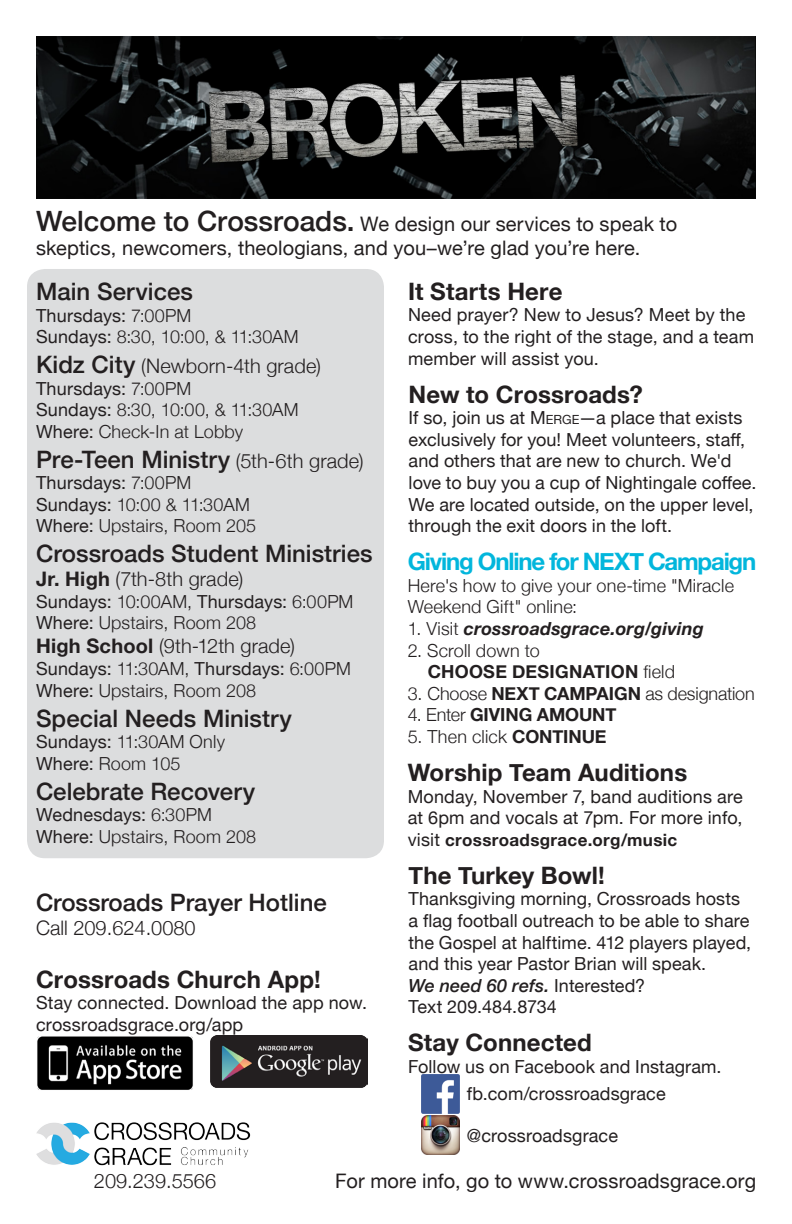
<style>
.page{position:relative;width:792px;height:1224px;background:#fff}
.page>*{position:absolute;margin:0;border:0;box-sizing:border-box;transform-origin:0 0}
.t1{font:500 24px "Helvetica Neue";color:#231f20}
.t2{font:700 24px "Helvetica Neue";letter-spacing:.005em;color:#231f20}
.t3{font:700 24px "Helvetica Neue";letter-spacing:-.05em;color:#02b6dc}
.t4{font:20px/24px "Helvetica Neue";letter-spacing:.005em;color:#231f20}
.t5{font:300 20px "Helvetica Neue";color:#231f20}
.t6{font:18px/21.6px "Helvetica Neue";letter-spacing:.005em;color:#231f20}
.t7{font:300 18px/21.6px "Helvetica Neue";letter-spacing:.01em;color:#231f20}
.t8{font:700 18px "Helvetica Neue";letter-spacing:.01em;color:#231f20}
.t9{font:italic 700 18px "Helvetica Neue";letter-spacing:.01em;color:#231f20}
.t10{font:300 18px "Helvetica Neue";letter-spacing:-.01em;color:#231f20}
.t11{font:italic 500 18px "Helvetica Neue";letter-spacing:.015em;color:#231f20}
.t12{font:700 17px "Helvetica Neue";letter-spacing:.02em;color:#231f20}
.s1{font-weight:500;font-size:28px}
.s2{font-weight:300}
.s3{font-weight:400}
.s4{font-weight:500;font-size:24px}
.s5{font-weight:300;font-size:20px}
.s6{font-weight:700}
.s7{font-style:inherit}
.s8{font-size:12.6px}
.s9{font-weight:300;font-style:normal}
.s10{font-weight:400;font-size:18px}
.s11{font-weight:400;font-style:normal}
</style>
<div class="page">
<img style="left:37px;top:1036px;width:156px;height:54px">
<img style="left:210px;top:1036px;width:158px;height:52px">
<img style="left:36px;top:1122px;width:214px;height:44px">
<div style="left:27px;top:269px;width:357px;height:589px;background:#dcddde;border-radius:18px"></div>
<img style="left:36px;top:36px;width:720px;height:162px">
<img style="left:421px;top:1116px;width:39px;height:38px">
<img style="left:421px;top:1075px;width:39px;height:38px">
<p class="t4" style="left:36px;top:213px;width:643px"><span class="s1">Welcome to Crossroads.</span> We design our services to speak to skeptics, newcomers, theologians, and you–we’re glad you’re here.</p>
<p class="t1" style="left:36px;top:272px;width:158px">Main Services</p>
<p class="t6" style="left:36px;top:305px;width:157px">Thursdays: <span class="s2">7:00PM</span></p>
<p class="t7" style="left:36px;top:325px;width:264px"><span class="s3">Sundays:</span> 8:30, 10:00, &amp; 11:30AM</p>
<p class="t5" style="left:36px;top:350px;width:286px"><span class="s4">Kidz City</span> (Newborn-4th grade)</p>
<p class="t6" style="left:36px;top:378px;width:157px">Thursdays: <span class="s2">7:00PM</span></p>
<p class="t7" style="left:36px;top:398px;width:264px"><span class="s3">Sundays:</span> 8:30, 10:00, &amp; 11:30AM</p>
<p class="t7" style="left:36px;top:419px;width:209px"><span class="s3">Where:</span> Check-In at Lobby</p>
<p class="t1" style="left:36px;top:440px;width:329px">Pre-Teen Ministry <span class="s5">(5th-6th grade)</span></p>
<p class="t6" style="left:36px;top:473px;width:157px">Thursdays: <span class="s2">7:00PM</span></p>
<p class="t7" style="left:36px;top:492px;width:215px"><span class="s3">Sundays:</span> 10:00 &amp; 11:30AM</p>
<p class="t7" style="left:36px;top:514px;width:222px"><span class="s3">Where:</span> Upstairs, Room 205</p>
<p class="t1" style="left:36px;top:534px;width:338px">Crossroads Student Ministries</p>
<p class="t5" style="left:36px;top:563px;width:209px"><span class="s6">Jr. High</span> (7th-8th grade)</p>
<p class="t6" style="left:36px;top:592px;width:319px">Sundays: <span class="s2">10:00AM,</span> Thursdays: <span class="s2">6:00PM</span></p>
<p class="t7" style="left:36px;top:611px;width:222px"><span class="s3">Where:</span> Upstairs, Room 208</p>
<p class="t5" style="left:36px;top:630px;width:261px"><span class="s6">High School</span> (9th-12th grade)</p>
<p class="t6" style="left:36px;top:659px;width:316px">Sundays: <span class="s2">11:30AM,</span> Thursdays: <span class="s2">6:00PM</span></p>
<p class="t7" style="left:36px;top:678px;width:222px"><span class="s3">Where:</span> Upstairs, Room 208</p>
<p class="t1" style="left:36px;top:699px;width:257px">Special Needs Ministry</p>
<p class="t7" style="left:36px;top:730px;width:191px"><span class="s3">Sundays:</span> 11:30AM Only</p>
<p class="t7" style="left:36px;top:751px;width:146px"><span class="s3">Where:</span> Room 105</p>
<p class="t1" style="left:36px;top:772px;width:221px">Celebrate Recovery</p>
<p class="t6" style="left:36px;top:805px;width:177px">Wednesdays: <span class="s2">6:30PM</span></p>
<p class="t7" style="left:36px;top:824px;width:222px"><span class="s3">Where:</span> Upstairs, Room 208</p>
<p class="t1" style="left:36px;top:883px;width:292px">Crossroads Prayer Hotline</p>
<p class="t5" style="left:36px;top:912px;width:161px">Call 209.624.0080</p>
<p class="t2" style="left:36px;top:960px;width:286px">Crossroads Church App!</p>
<p class="t6" style="left:36px;top:993px;width:333px">Stay connected. Download the app now. crossroadsgrace.org/app</p>
<p class="t2" style="left:408px;top:272px;width:156px">It Starts Here</p>
<p class="t6" style="left:408px;top:305px;width:348px">Need prayer? New to Jesus? Meet by the cross, to the right of the stage, and a team member will assist you.</p>
<p class="t2" style="left:409px;top:375px;width:236px">New to Crossroads?</p>
<p class="t6" style="left:409px;top:408px;width:350px">If so, join us at <span class="s7">M</span><span class="s8">ERGE</span>—a place that exists exclusively for you! Meet volunteers, staff, and others that are new to church. We'd love to buy you a cup of Nightingale coffee.<br>We are located outside, on the upper level, through the exit doors in the loft.</p>
<p class="t3" style="left:408px;top:543px;width:350px">Giving Online for NEXT Campaign</p>
<p class="t7" style="left:408px;top:573px;width:328px">Here's how to give your one-time "Miracle<br>Weekend Gift" online:</p>
<p class="t9" style="left:408px;top:614px;width:297px"><span class="s9">1. Visit</span> crossroadsgrace.org/giving</p>
<p class="t7" style="left:408px;top:638px;width:134px">2. Scroll down to</p>
<p class="t8" style="left:428px;top:658px;width:249px">CHOOSE DESIGNATION <span class="s2">field</span></p>
<p class="t10" style="left:408px;top:679px;width:349px">3. Choose <span class="s6">NEXT CAMPAIGN</span> as designation</p>
<p class="t8" style="left:408px;top:701px;width:210px"><span class="s2">4. Enter</span> GIVING AMOUNT</p>
<p class="t7" style="left:408px;top:724px;width:200px">5. Then click <span class="s6">CONTINUE</span></p>
<p class="t2" style="left:408px;top:754px;width:281px">Worship Team Auditions</p>
<p class="t6" style="left:408px;top:786px;width:337px">Monday, November 7, band auditions are at 6pm and vocals at 7pm. For more info,</p>
<p class="t12" style="left:408px;top:826px;width:271px"><span class="s10">visit</span> crossroadsgrace.org/music</p>
<p class="t2" style="left:409px;top:856px;width:198px">The Turkey Bowl!</p>
<p class="t6" style="left:409px;top:889px;width:344px">Thanksgiving morning, Crossroads hosts a flag football outreach to be able to share the Gospel at halftime. 412 players played, and this year Pastor Brian will speak.</p>
<p class="t11" style="left:409px;top:970px;width:238px">We need 60 refs. <span class="s11">Interested?</span></p>
<p class="t6" style="left:409px;top:997px;width:150px">Text 209.484.8734</p>
<p class="t2" style="left:408px;top:1024px;width:185px">Stay Connected</p>
<p class="t6" style="left:408px;top:1057px;width:315px">Follow us on Facebook and Instagram.</p>
<p class="t6" style="left:467px;top:1084px;width:200px">fb.com/crossroadsgrace</p>
<p class="t6" style="left:467px;top:1126px;width:153px">@crossroadsgrace</p>
<p class="t5" style="left:94px;top:1165px;width:124px">209.239.5566</p>
<p class="t4" style="left:335px;top:1170px;width:423px">For more info, go to www.crossroadsgrace.org</p>
</div>
